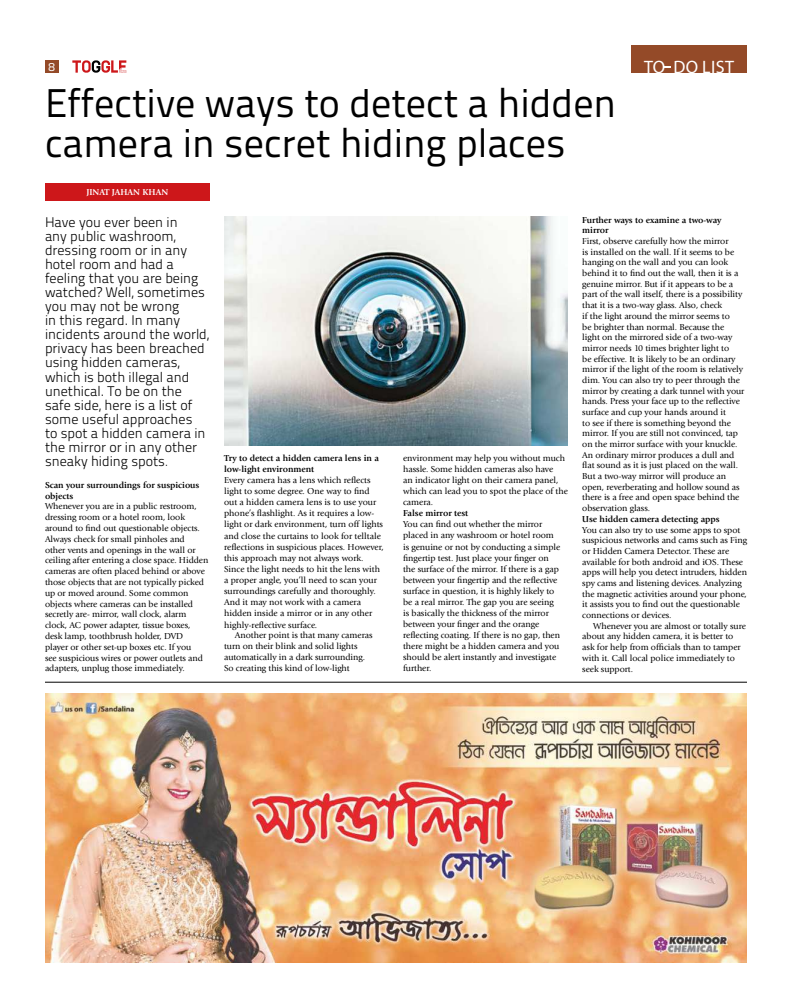
<style>
.page{position:relative;width:792px;height:1008px;background:#fff}
.page>*{position:absolute;margin:0;border:0;box-sizing:border-box;transform-origin:0 0}
.t1{font:40px/40px "Titillium Text 22 L";color:#000}
.t2{font:18px "Myriad Pro";letter-spacing:.02em;color:#fff}
.t3{font:300 14px/14.1px "Titillium Text 22 L";color:#000}
.t4{font:12px "Titillium Text 22 L";color:#fff}
.t5{font:9px/10.7px "Giovanni Std";letter-spacing:-.005em;color:#000}
.t6{font:700 9px/10.8px "Giovanni Std";letter-spacing:-.005em;color:#000}
.t7{font:700 9px "Giovanni Std";color:#fff}
.s1{font-size:12px}
</style>
<div class="page">
<svg style="left:72px;top:60px;width:54px;height:13px"></svg>
<img style="left:45px;top:693px;width:702px;height:270px">
<div style="left:45px;top:60px;width:14px;height:13px;background:#944a28"></div>
<div style="left:631px;top:45px;width:116px;height:28px;background:#944a28"></div>
<hr style="left:45px;top:682px;width:702px;height:1px;background:#000">
<img style="left:224px;top:216px;width:344px;height:230px">
<div style="left:45px;top:183px;width:165px;height:18px;background:#cd171a"></div>
<h3 class="t4" style="left:49px;top:62px;width:8px">68</h3>
<h2 class="t2" style="left:644px;top:56px;width:91px">TO DO LIST</h2>
<h1 class="t1" style="left:45px;top:87px;width:573px">Effective ways to detect a hidden camera in secret hiding places</h1>
<p class="t7" style="left:86px;top:189px;width:83px">JINAT JAHAN KHAN</p>
<p class="t3" style="left:45px;top:216px;width:166px">Have you ever been in<br>any public washroom, dressing room or in any hotel room and had a feeling that you are being watched? Well, sometimes you may not be wrong<br>in this regard. In many incidents around the world, privacy has been breached using hidden cameras, which is both illegal and unethical. To be on the safe side, here is a list of some useful approaches<br>to spot a hidden camera in the mirror or in any other sneaky hiding spots<span class="s1">.</span></p>
<p class="t6" style="left:45px;top:480px;width:156px">Scan your surroundings for suspicious objects</p>
<p class="t5" style="left:45px;top:502px;width:165px">Whenever you are in a public restroom, dressing room or a hotel room, look around to find out questionable objects.<br>Always check for small pinholes and<br>other vents and openings in the wall or ceiling after entering a close space. Hidden cameras are often placed behind or above those objects that are not typically picked up or moved around. Some common objects where cameras can be installed secretly are- mirror, wall clock, alarm clock, AC power adapter, tissue boxes, desk lamp, toothbrush holder, DVD player or other set-up boxes etc. If you<br>see suspicious wires or power outlets and adapters, unplug those immediately.</p>
<p class="t6" style="left:224px;top:453px;width:156px">Try to detect a hidden camera lens in a low-light environment</p>
<p class="t5" style="left:224px;top:475px;width:161px;line-height:11.1px">Every camera has a lens which reflects light to some degree. One way to find out a hidden camera lens is to use your phone’s flashlight. As it requires a low&shy;light or dark environment, turn off lights and close the curtains to look for telltale reflections in suspicious places. However, this approach may not always work.<br>Since the light needs to hit the lens with a proper angle, you’ll need to scan your surroundings carefully and thoroughly.<br>And it may not work with a camera hidden inside a mirror or in any other highly-reflective surface.</p>
<p class="t5" style="left:224px;top:631px;width:150px;text-indent:11px">Another point is that many cameras turn on their blink and solid lights automatically in a dark surrounding.<br>So creating this kind of low-light</p>
<p class="t5" style="left:403px;top:453px;width:166px;line-height:11.1px">environment may help you without much hassle. Some hidden cameras also have<br>an indicator light on their camera panel, which can lead you to spot the place of the camera.</p>
<p class="t6" style="left:403px;top:509px;width:67px">False mirror test</p>
<p class="t5" style="left:403px;top:520px;width:159px;line-height:11.1px">You can find out whether the mirror placed in any washroom or hotel room is genuine or not by conducting a simple fingertip test. Just place your finger on the surface of the mirror. If there is a gap between your fingertip and the reflective surface in question, it is highly likely to be a real mirror. The gap you are seeing is basically the thickness of the mirror between your finger and the orange reflecting coating. If there is no gap, then there might be a hidden camera and you should be alert instantly and investigate further.</p>
<p class="t6" style="left:582px;top:215px;width:141px">Further ways to examine a two-way mirror</p>
<p class="t5" style="left:582px;top:236px;width:164px">First, observe carefully how the mirror<br>is installed on the wall. If it seems to be hanging on the wall and you can look behind it to find out the wall, then it is a genuine mirror. But if it appears to be a part of the wall itself, there is a possibility that it is a two-way glass. Also, check<br>if the light around the mirror seems to<br>be brighter than normal. Because the<br>light on the mirrored side of a two-way mirror needs 10 times brighter light to<br>be effective. It is likely to be an ordinary mirror if the light of the room is relatively dim. You can also try to peer through the mirror by creating a dark tunnel with your hands. Press your face up to the reflective surface and cup your hands around it<br>to see if there is something beyond the mirror. If you are still not convinced, tap on the mirror surface with your knuckle.<br>An ordinary mirror produces a dull and flat sound as it is just placed on the wall.<br>But a two-way mirror will produce an open, reverberating and hollow sound as there is a free and open space behind the observation glass.</p>
<p class="t6" style="left:582px;top:514px;width:139px">Use hidden camera detecting apps</p>
<p class="t5" style="left:582px;top:525px;width:166px">You can also try to use some apps to spot suspicious networks and cams such as Fing or Hidden Camera Detector. These are available for both android and iOS. These apps will help you detect intruders, hidden spy cams and listening devices. Analyzing the magnetic activities around your phone, it assists you to find out the questionable connections or devices.</p>
<p class="t5" style="left:582px;top:621px;width:165px;text-indent:11px">Whenever you are almost or totally sure about any hidden camera, it is better to ask for help from officials than to tamper with it. Call local police immediately to seek support.</p>
</div>
